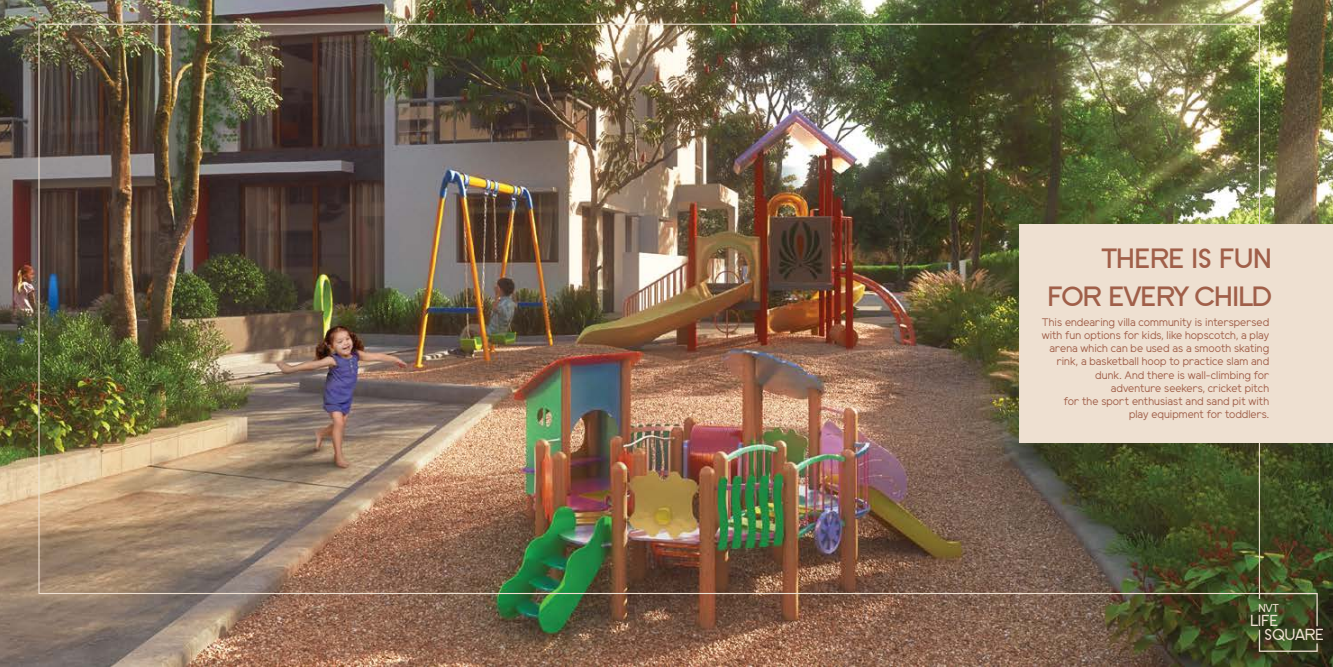
<style>
.page{position:relative;width:1333px;height:667px;background:#fff}
.page>*{position:absolute;margin:0;border:0;box-sizing:border-box;transform-origin:0 0}
.t1{font:700 29px/37.3px "SF Old Republic SC";letter-spacing:-.04em;color:#a05f49;text-align:right}
.t2{font:16.6px/14.1px "SF Old Republic SC";letter-spacing:-.04em;color:#eee0d1}
.t3{font:12px "SF Old Republic SC";color:#eee0d1}
.t4{font:11px/13.2px "Elliot Sans";color:#a05f49;text-align:right}
</style>
<div class="page">
<img style="left:0;top:0;width:1332px;height:666px">
<img style="left:38px;top:24px;width:1221px;height:569px">
<svg style="left:1258px;top:592px;width:59px;height:59px;background:#434e29"></svg>
<div style="left:1019px;top:224px;width:313px;height:218px;background:#eee0d1"></div>
<h1 class="t1" style="left:1046px;top:239px;width:227px">THERE IS FUN<br>FOR EVERY CHILD</h1>
<p class="t4" style="left:1041px;top:316px;width:229px">This endearing villa community is interspersed with fun options for kids, like hopscotch, a play arena which can be used as a smooth skating rink, a basketball hoop to practice slam and dunk. And there is wall-climbing for<br>adventure seekers, cricket pitch<br>for the sport enthusiast and sand pit with<br>play equipment for toddlers.</p>
<p class="t3" style="left:1257px;top:601px;width:22px">NVT</p>
<h2 class="t2" style="left:1263px;top:613px;width:62px;text-indent:-14px">LIFE<br>SQUARE</h2>
</div>
